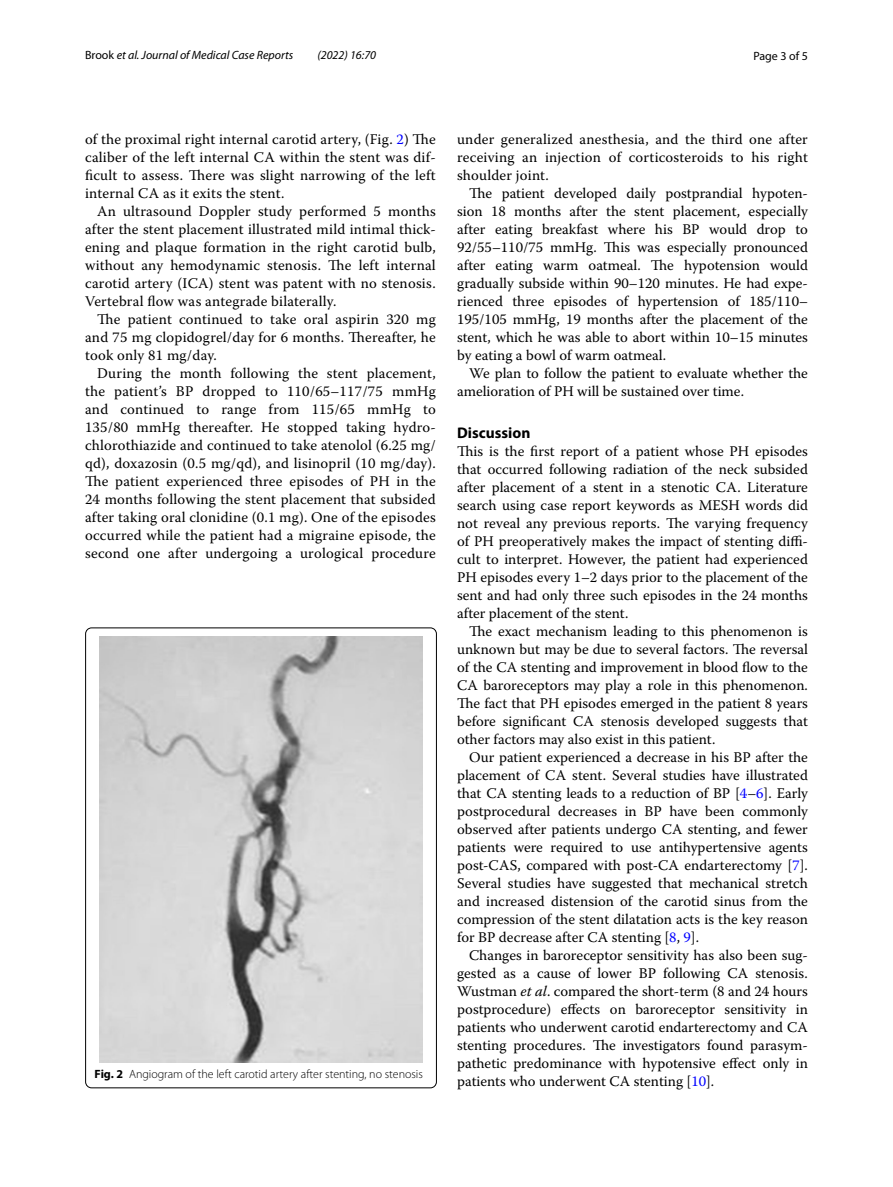
<style>
.page{position:relative;width:893px;height:1187px;background:#fff}
.page>*{position:absolute;margin:0;border:0;box-sizing:border-box;transform-origin:0 0}
.t1{font:700 15.45px "Myriad Pro";color:#000}
.t2{font:14.7px/18px "Warnock Pro";letter-spacing:.005em;color:#000;text-align:justify}
.t3{font:300 12px "Myriad Pro";color:#000}
.t4{font:italic 12px "Myriad Pro";color:#000}
.t5{font:12px "Myriad Pro";color:#000}
.s1{font-style:normal}
.s2{color:#00f}
.s3{font-weight:700}
.s4{font-style:italic}
</style>
<div class="page">
<img style="left:99px;top:637px;width:324px;height:425px">
<p class="t4" style="left:85px;top:48px;width:210px"><span class="s1">Brook</span> et al. Journal of Medical Case Reports</p>
<p class="t4" style="left:317px;top:48px;width:60px">(2022) 16:70</p>
<p class="t5" style="left:753px;top:48px;width:56px">Page 3 of 5</p>
<p class="t2" style="left:85px;top:130px;width:352px">of the proximal right internal carotid artery, (Fig. <span class="s2">2</span>) The caliber of the left internal CA within the stent was dif&shy;ficult to assess. There was slight narrowing of the left internal CA as it exits the stent.</p>
<p class="t2" style="left:85px;top:202px;width:352px;text-indent:12px">An ultrasound Doppler study performed 5 months after the stent placement illustrated mild intimal thick&shy;ening and plaque formation in the right carotid bulb, without any hemodynamic stenosis. The left internal carotid artery (ICA) stent was patent with no stenosis.<br>Vertebral flow was antegrade bilaterally.</p>
<p class="t2" style="left:85px;top:310px;width:352px;text-indent:12px">The patient continued to take oral aspirin 320 mg and 75 mg clopidogrel/day for 6 months. Thereafter, he took only 81 mg/day.</p>
<p class="t2" style="left:85px;top:364px;width:352px;text-indent:12px">During the month following the stent placement, the patient’s BP dropped to 110/65–117/75 mmHg and continued to range from 115/65 mmHg to 135/80 mmHg thereafter. He stopped taking hydro&shy;chlorothiazide and continued to take atenolol (6.25 mg/ qd), doxazosin (0.5 mg/qd), and lisinopril (10 mg/day).<br>The patient experienced three episodes of PH in the 24 months following the stent placement that subsided after taking oral clonidine (0.1 mg). One of the episodes occurred while the patient had a migraine episode, the second one after undergoing a urological procedure</p>
<p class="t3" style="left:95px;top:1067px;width:330px"><span class="s3">Fig. 2</span> Angiogram of the left carotid artery after stenting, no stenosis</p>
<p class="t2" style="left:457px;top:130px;width:352px">under generalized anesthesia, and the third one after receiving an injection of corticosteroids to his right shoulder joint.</p>
<p class="t2" style="left:457px;top:184px;width:352px;text-indent:12px">The patient developed daily postprandial hypoten&shy;sion 18 months after the stent placement, especially after eating breakfast where his BP would drop to 92/55–110/75 mmHg. This was especially pronounced after eating warm oatmeal. The hypotension would gradually subside within 90–120 minutes. He had expe&shy;rienced three episodes of hypertension of 185/110– 195/105 mmHg, 19 months after the placement of the stent, which he was able to abort within 10–15 minutes by eating a bowl of warm oatmeal.</p>
<p class="t2" style="left:457px;top:364px;width:352px;text-indent:12px">We plan to follow the patient to evaluate whether the amelioration of PH will be sustained over time.</p>
<p class="t1" style="left:457px;top:422px;width:75px">Discussion</p>
<p class="t2" style="left:457px;top:441px;width:352px">This is the first report of a patient whose PH episodes that occurred following radiation of the neck subsided after placement of a stent in a stenotic CA. Literature search using case report keywords as MESH words did not reveal any previous reports. The varying frequency of PH preoperatively makes the impact of stenting diffi&shy;cult to interpret. However, the patient had experienced PH episodes every 1–2 days prior to the placement of the sent and had only three such episodes in the 24 months after placement of the stent.</p>
<p class="t2" style="left:457px;top:621px;width:352px;text-indent:12px">The exact mechanism leading to this phenomenon is unknown but may be due to several factors. The reversal of the CA stenting and improvement in blood flow to the CA baroreceptors may play a role in this phenomenon.<br>The fact that PH episodes emerged in the patient 8 years before significant CA stenosis developed suggests that other factors may also exist in this patient.</p>
<p class="t2" style="left:457px;top:747px;width:352px;text-indent:12px">Our patient experienced a decrease in his BP after the placement of CA stent. Several studies have illustrated that CA stenting leads to a reduction of BP [<span class="s2">4</span>–<span class="s2">6</span>]. Early postprocedural decreases in BP have been commonly observed after patients undergo CA stenting, and fewer patients were required to use antihypertensive agents post-CAS, compared with post-CA endarterectomy [<span class="s2">7</span>].<br>Several studies have suggested that mechanical stretch and increased distension of the carotid sinus from the compression of the stent dilatation acts is the key reason for BP decrease after CA stenting [<span class="s2">8</span>, <span class="s2">9</span>].</p>
<p class="t2" style="left:457px;top:945px;width:352px;text-indent:12px">Changes in baroreceptor sensitivity has also been sug&shy;gested as a cause of lower BP following CA stenosis.<br>Wustman <span class="s4">et al</span>. compared the short-term (8 and 24 hours postprocedure) effects on baroreceptor sensitivity in patients who underwent carotid endarterectomy and CA stenting procedures. The investigators found parasym&shy;pathetic predominance with hypotensive effect only in patients who underwent CA stenting [<span class="s2">10</span>].</p>
</div>
